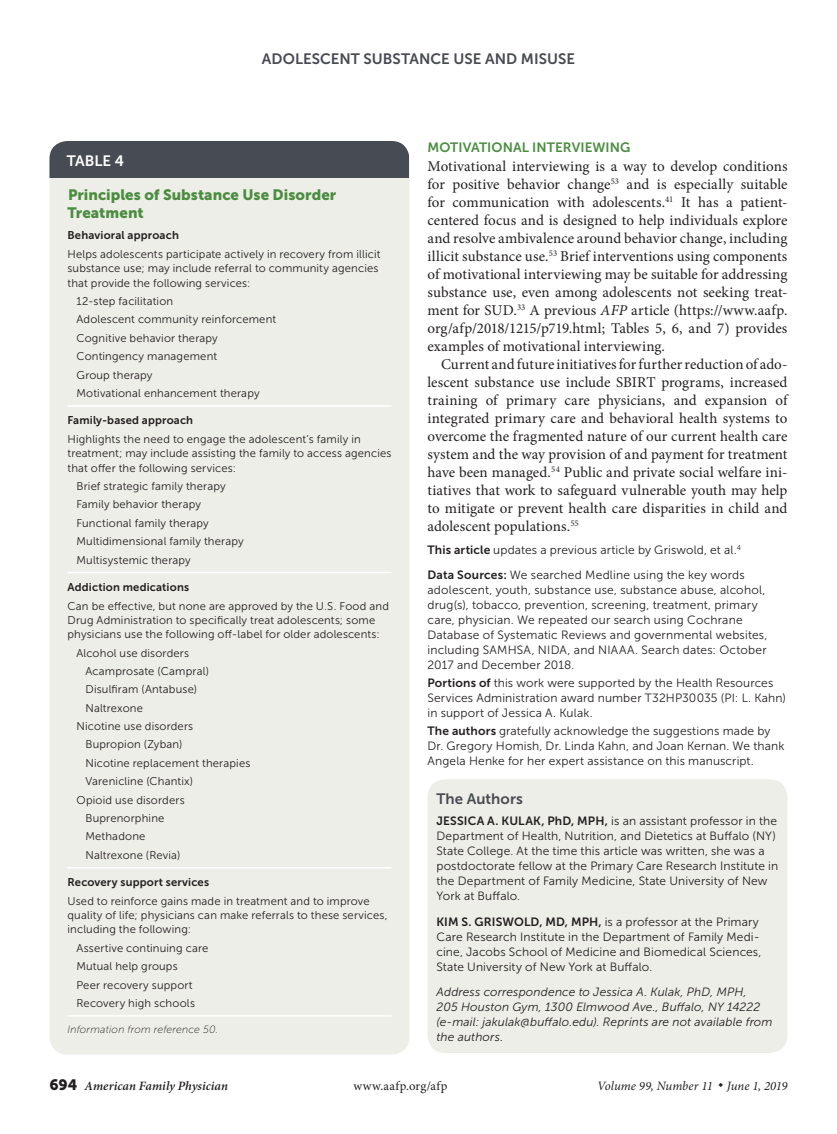
<style>
.page{position:relative;width:837px;height:1134px;background:#fff}
.page>*{position:absolute;margin:0;border:0;box-sizing:border-box;transform-origin:0 0}
.body_noindent{font:15px/18px "Minion Pro";color:#231f20;text-align:justify}
.body_text{font:15px/18px "Minion Pro";letter-spacing:.005em;color:#231f20;text-align:justify}
.auth_info_head{font:15px "Museo Sans 700";letter-spacing:.005em;color:#464b54}
.table_title{font:15px/18px "Museo Sans 900";letter-spacing:.005em;color:#4b8d40}
.table{font:15px "Museo Sans 700";color:#fff}
.head2{font:13.5px "Museo Sans 700";letter-spacing:.005em;color:#4b8d40}
.t1{font:italic 12.75px "Minion Pro";color:#231f20}
.t2{font:italic 600 12.75px "Minion Pro";letter-spacing:.005em;color:#231f20}
.t3{font:12.75px "Minion Pro";letter-spacing:.03em;color:#231f20}
.blurb{font:12px/15px "Museo Sans 300";letter-spacing:.015em;color:#231f20}
.auth_info{font:12px/15px "Museo Sans 300";letter-spacing:.01em;color:#231f20}
.auth_info-2{font:italic 12px/15px "Museo Sans 300";letter-spacing:.01em;color:#231f20}
.blurb_first{font:12px "Museo Sans 300";letter-spacing:.01em;color:#231f20}
.table_data_last_col{font:11.25px/14.2px "Museo Sans 300";letter-spacing:.015em;color:#231f20}
.table_data_indent{font:11.25px "Museo Sans 300";letter-spacing:.015em;color:#231f20}
.table_data{font:11.25px "Museo Sans 700";letter-spacing:.015em;color:#231f20}
.table_data_last_col-2{font:11.25px "Museo Sans 700";letter-spacing:.015em;color:#231f20}
.table_fig_note{font:italic 10.5px "Museo Sans 100";letter-spacing:.015em;color:#231f20}
.s1{font-style:italic}
.s2{font-family:"Museo Sans 700"}
.s3{font-family:"Museo Sans 900";font-weight:400;font-style:normal;font-size:15px}
</style>
<div class="page">
<div style="left:428px;top:779px;width:360px;height:42px;background:#eeeee8"></div>
<div style="left:428px;top:807px;width:360px;height:246px;background:#eeeee8;border-radius:18px"></div>
<div style="left:50px;top:141px;width:360px;height:914px;background:#eeeee8;border-radius:18px"></div>
<hr style="left:68px;top:405px;width:324px;height:2px;background:#fff">
<hr style="left:68px;top:572px;width:324px;height:1px;background:#fff">
<hr style="left:68px;top:867px;width:324px;height:1px;background:#fff">
<hr style="left:68px;top:1015px;width:324px;height:2px;background:#fff">
<div style="left:50px;top:141px;width:360px;height:37px;background:#464b54"></div>
<p class="auth_info_head" style="left:262px;top:50px;width:315px">ADOLESCENT SUBSTANCE USE AND MISUSE</p>
<p class="table" style="left:67px;top:152px;width:59px">TABLE 4</p>
<p class="table_title" style="left:68px;top:185px;width:270px">Principles of Substance Use Disorder<br>Treatment</p>
<p class="table_data" style="left:68px;top:229px;width:113px">Behavioral approach</p>
<p class="table_data_last_col" style="left:68px;top:247px;width:314px">Helps adolescents participate actively in recovery from illicit substance use; may include referral to community agencies that provide the following services:</p>
<p class="table_data_indent" style="left:76px;top:295px;width:98px">12-step facilitation</p>
<p class="table_data_indent" style="left:76px;top:314px;width:201px">Adolescent community reinforcement</p>
<p class="table_data_indent" style="left:76px;top:332px;width:143px">Cognitive behavior therapy</p>
<p class="table_data_indent" style="left:76px;top:350px;width:142px">Contingency management</p>
<p class="table_data_indent" style="left:76px;top:369px;width:78px">Group therapy</p>
<p class="table_data_indent" style="left:76px;top:387px;width:185px">Motivational enhancement therapy</p>
<p class="table_data" style="left:68px;top:414px;width:127px">Family-based approach</p>
<p class="table_data_last_col" style="left:68px;top:432px;width:325px">Highlights the need to engage the adolescent’s family in treatment; may include assisting the family to access agencies that offer the following services:</p>
<p class="table_data_indent" style="left:76px;top:480px;width:151px">Brief strategic family therapy</p>
<p class="table_data_indent" style="left:76px;top:498px;width:126px">Family behavior therapy</p>
<p class="table_data_indent" style="left:76px;top:517px;width:134px">Functional family therapy</p>
<p class="table_data_indent" style="left:76px;top:535px;width:169px">Multidimensional family therapy</p>
<p class="table_data_indent" style="left:76px;top:554px;width:116px">Multisystemic therapy</p>
<p class="table_data_last_col-2" style="left:68px;top:581px;width:123px">Addiction medications</p>
<p class="table_data_last_col" style="left:68px;top:599px;width:323px">Can be effective, but none are approved by the U.S. Food and<br>Drug Administration to specifically treat adolescents; some physicians use the following off-label for older adolescents:</p>
<p class="table_data_indent" style="left:76px;top:647px;width:114px">Alcohol use disorders</p>
<p class="table_data_indent" style="left:86px;top:665px;width:125px">Acamprosate (Campral)</p>
<p class="table_data_indent" style="left:86px;top:683px;width:113px">Disulfiram (Antabuse)</p>
<p class="table_data_indent" style="left:86px;top:702px;width:59px">Naltrexone</p>
<p class="table_data_indent" style="left:76px;top:720px;width:118px">Nicotine use disorders</p>
<p class="table_data_indent" style="left:86px;top:739px;width:99px">Bupropion (Zyban)</p>
<p class="table_data_indent" style="left:86px;top:757px;width:166px">Nicotine replacement therapies</p>
<p class="table_data_indent" style="left:86px;top:775px;width:109px">Varenicline (Chantix)</p>
<p class="table_data_indent" style="left:76px;top:794px;width:110px">Opioid use disorders</p>
<p class="table_data_indent" style="left:86px;top:812px;width:80px">Buprenorphine</p>
<p class="table_data_indent" style="left:86px;top:830px;width:61px">Methadone</p>
<p class="table_data_indent" style="left:86px;top:849px;width:96px">Naltrexone (Revia)</p>
<p class="table_data" style="left:68px;top:876px;width:143px">Recovery support services</p>
<p class="table_data_last_col" style="left:68px;top:894px;width:321px">Used to reinforce gains made in treatment and to improve quality of life; physicians can make referrals to these services, including the following:</p>
<p class="table_data_indent" style="left:76px;top:942px;width:133px">Assertive continuing care</p>
<p class="table_data_indent" style="left:76px;top:960px;width:103px">Mutual help groups</p>
<p class="table_data_indent" style="left:76px;top:979px;width:118px">Peer recovery support</p>
<p class="table_data_indent" style="left:76px;top:997px;width:120px">Recovery high schools</p>
<p class="table_fig_note" style="left:68px;top:1024px;width:152px">Information from reference 50.</p>
<p class="head2" style="left:428px;top:139px;width:205px">MOTIVATIONAL INTERVIEWING</p>
<p class="body_noindent" style="left:428px;top:157px;width:362px">Motivational interviewing is a way to develop conditions for positive behavior change<sup>53</sup> and is especially suitable for communication with adolescents.<sup>41</sup> It has a patient&shy;centered focus and is designed to help individuals explore and resolve ambivalence around behavior change, including illicit substance use.<sup>53</sup> Brief interventions using components of motivational interviewing may be suitable for addressing substance use, even among adolescents not seeking treat&shy;ment for SUD.<sup>33</sup> A previous <span class="s1">AFP</span> article (https://www.aafp. org/afp/2018/1215/p719.html; Tables 5, 6, and 7) provides examples of motivational interviewing.</p>
<p class="body_text" style="left:428px;top:355px;width:362px;text-indent:14px">Current and future initiatives for further reduction of ado&shy;lescent substance use include SBIRT programs, increased training of primary care physicians, and expansion of integrated primary care and behavioral health systems to overcome the fragmented nature of our current health care system and the way provision of and payment for treatment have been managed.<sup>54</sup> Public and private social welfare ini&shy;tiatives that work to safeguard vulnerable youth may help to mitigate or prevent health care disparities in child and adolescent populations.<sup>55</sup></p>
<p class="blurb_first" style="left:428px;top:543px;width:315px"><span class="s2">This article</span> updates a previous article by Griswold, et al.<sup>4</sup></p>
<p class="blurb" style="left:428px;top:567px;width:341px"><span class="s2">Data Sources:</span> We searched Medline using the key words adolescent, youth, substance use, substance abuse, alcohol, drug(s), tobacco, prevention, screening, treatment, primary care, physician. We repeated our search using Cochrane Database of Systematic Reviews and governmental websites, including SAMHSA, NIDA, and NIAAA. Search dates: October 2017 and December 2018.</p>
<p class="blurb" style="left:428px;top:675px;width:360px"><span class="s2">Portions of</span> this work were supported by the Health Resources<br>Services Administration award number T32HP30035 (PI: L. Kahn) in support of Jessica A. Kulak.</p>
<p class="blurb" style="left:428px;top:723px;width:359px"><span class="s2">The authors</span> gratefully acknowledge the suggestions made by<br>Dr. Gregory Homish, Dr. Linda Kahn, and Joan Kernan. We thank<br>Angela Henke for her expert assistance on this manuscript.</p>
<p class="auth_info_head" style="left:436px;top:790px;width:88px">The Authors</p>
<p class="auth_info" style="left:436px;top:813px;width:343px"><span class="s2">JESSICA A. KULAK, PhD, MPH,</span> is an assistant professor in the Department of Health, Nutrition, and Dietetics at Buffalo (NY)<br>State College. At the time this article was written, she was a postdoctorate fellow at the Primary Care Research Institute in the Department of Family Medicine, State University of New York at Buffalo.</p>
<p class="auth_info" style="left:436px;top:914px;width:326px"><span class="s2">KIM S. GRISWOLD, MD, MPH,</span> is a professor at the Primary Care Research Institute in the Department of Family Medi&shy;cine, Jacobs School of Medicine and Biomedical Sciences, State University of New York at Buffalo.</p>
<p class="auth_info-2" style="left:436px;top:984px;width:338px">Address correspondence to Jessica A. Kulak, PhD, MPH,<br>205 Houston Gym, 1300 Elmwood Ave., Buffalo, NY 14222 (e-mail: jakulak@buffalo.edu). Reprints are not available from the authors.</p>
<p class="t2" style="left:50px;top:1077px;width:180px"><span class="s3">694</span> American Family Physician</p>
<p class="t3" style="left:353px;top:1078px;width:96px">www.aafp.org/afp</p>
<p class="t1" style="left:597px;top:1078px;width:192px">Volume 99, Number 11 ◆ June 1, 2019</p>
</div>
